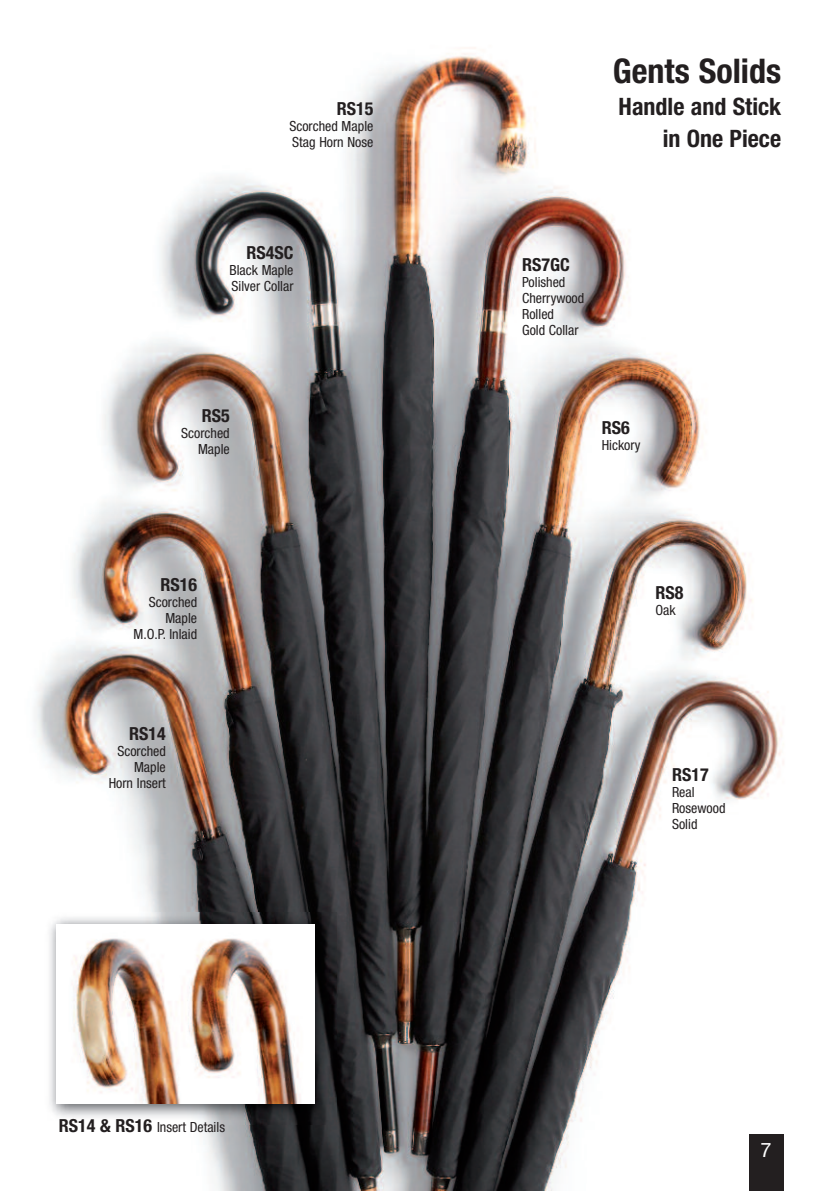
<style>
.page{position:relative;width:840px;height:1191px;background:#fff}
.page>*{position:absolute;margin:0;border:0;box-sizing:border-box;transform-origin:0 0}
.t1{font:700 condensed 34px "Helvetica Neue";color:#231f20}
.t2{font:700 condensed 24px/32px "Helvetica Neue";color:#231f20;text-align:right}
.t3{font:20px "Helvetica Neue";color:#fff}
.t4{font:700 condensed 18px "Helvetica Neue";color:#231f20}
.t5{font:condensed 14px/16px "Helvetica Neue";color:#231f20}
.s1{font-weight:700;font-size:18px}
</style>
<div class="page">
<img style="left:35px;top:47px;width:749px;height:1144px">
<div style="left:748px;top:1134px;width:34px;height:57px;background:#231f20"></div>
<img style="left:44px;top:912px;width:292px;height:212px">
<img style="left:57px;top:924px;width:258px;height:179px">
<p class="t4" style="left:336px;top:102px;width:38px">RS15</p>
<p class="t5" style="left:289px;top:119px;width:85px">Scorched Maple<br>Stag Horn Nose</p>
<p class="t4" style="left:246px;top:246px;width:48px">RS4SC</p>
<p class="t5" style="left:229px;top:263px;width:65px">Black Maple<br>Silver Collar</p>
<p class="t4" style="left:202px;top:409px;width:29px">RS5</p>
<p class="t5" style="left:181px;top:426px;width:50px;text-align:right">Scorched<br>Maple</p>
<p class="t4" style="left:160px;top:578px;width:38px">RS16</p>
<p class="t5" style="left:133px;top:595px;width:65px;text-align:right">Scorched<br>Maple<br>M.O.P. Inlaid</p>
<p class="t4" style="left:129px;top:727px;width:38px">RS14</p>
<p class="t5" style="left:109px;top:744px;width:59px;text-align:right">Scorched<br>Maple<br>Horn Insert</p>
<p class="t5" style="left:59px;top:1120px;width:168px"><span class="s1">RS14 &amp; RS16</span> Insert Details</p>
<h1 class="t1" style="left:612px;top:59px;width:170px">Gents Solids</h1>
<h2 class="t2" style="left:618px;top:93px;width:164px">Handle and Stick in One Piece</h2>
<p class="t4" style="left:522px;top:258px;width:49px">RS7GC</p>
<p class="t5" style="left:522px;top:275px;width:64px">Polished<br>Cherrywood<br>Rolled<br>Gold Collar</p>
<p class="t4" style="left:601px;top:421px;width:29px">RS6</p>
<p class="t5" style="left:601px;top:438px;width:40px">Hickory</p>
<p class="t4" style="left:655px;top:586px;width:29px">RS8</p>
<p class="t5" style="left:655px;top:603px;width:22px">Oak</p>
<p class="t4" style="left:671px;top:768px;width:38px">RS17</p>
<p class="t5" style="left:671px;top:785px;width:55px">Real<br>Rosewood<br>Solid</p>
<h3 class="t3" style="left:760px;top:1142px;width:13px">7</h3>
</div>
